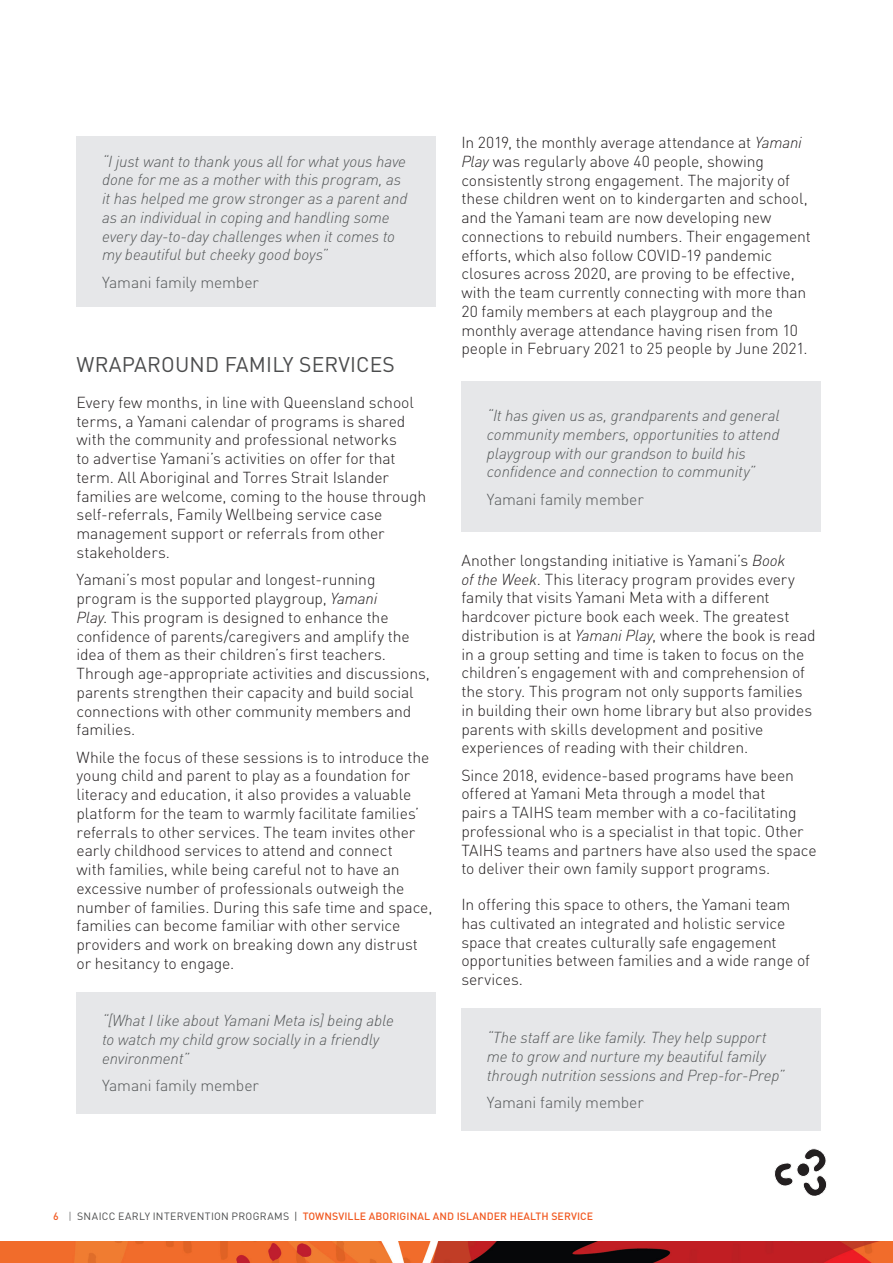
<style>
.page{position:relative;width:893px;height:1263px;background:#fff}
.page>*{position:absolute;margin:0;border:0;box-sizing:border-box;transform-origin:0 0}
.H3_-_14_14pt_Light{font:21px "DINOT";letter-spacing:.01em;color:#4b4c4d}
.Body_Text_Plain{font:300 15.75px/18.8px "DINOT";letter-spacing:-.005em;color:#231f20}
.Body_-_Indented_quot{font:italic 300 15.75px/18.8px "DINOT";letter-spacing:-.01em;color:#545758}
.Body_-_Indented_quot-2{font:300 15.75px "DINOT";letter-spacing:-.01em;color:#545758}
.t1{font:500 10.5px "DINOT";letter-spacing:.01em;color:#f15921}
.s1{font-style:italic}
.s2{font-weight:300;color:#4b4c4d}
.s3{font-weight:400;color:#4b4c4d}
</style>
<div class="page">
<img style="left:0;top:1242px;width:893px;height:21px">
<div style="left:77px;top:136px;width:359px;height:170px;background:#e6e7e9"></div>
<div style="left:77px;top:992px;width:359px;height:121px;background:#e6e7e9"></div>
<div style="left:461px;top:382px;width:360px;height:150px;background:#e6e7e9"></div>
<div style="left:461px;top:1008px;width:360px;height:123px;background:#e6e7e9"></div>
<svg style="left:774px;top:1148px;width:52px;height:48px"></svg>
<div style="left:797px;top:1163px;width:13px;height:13px;background:#231f20;border-radius:50%"></div>
<div style="left:796px;top:1162px;width:14px;height:15px;border:1px solid #fff;border-radius:50%"></div>
<p class="Body_-_Indented_quot" style="left:102px;top:151px;width:307px">“I just want to thank yous all for what yous have done for me as a mother with this program, as it has helped me grow stronger as a parent and as an individual in coping and handling some every day-to-day challenges when it comes to my beautiful but cheeky good boys”</p>
<p class="Body_-_Indented_quot-2" style="left:102px;top:272px;width:158px">Yamani family member</p>
<p class="H3_-_14_14pt_Light" style="left:77px;top:351px;width:320px">WRAPAROUND FAMILY SERVICES</p>
<p class="Body_Text_Plain" style="left:77px;top:393px;width:351px">Every few months, in line with Queensland school terms, a Yamani calendar of programs is shared with the community and professional networks<br>to advertise Yamani’s activities on offer for that term. All Aboriginal and Torres Strait Islander families are welcome, coming to the house through self-referrals, Family Wellbeing service case management support or referrals from other stakeholders.</p>
<p class="Body_Text_Plain" style="left:77px;top:570px;width:355px">Yamani’s most popular and longest-running program is the supported playgroup, <span class="s1">Yamani<br>Play</span>. This program is designed to enhance the confidence of parents/caregivers and amplify the idea of them as their children’s first teachers.<br>Through age-appropriate activities and discussions, parents strengthen their capacity and build social connections with other community members and families.</p>
<p class="Body_Text_Plain" style="left:77px;top:747px;width:357px">While the focus of these sessions is to introduce the young child and parent to play as a foundation for literacy and education, it also provides a valuable platform for the team to warmly facilitate families’ referrals to other services. The team invites other early childhood services to attend and connect<br>with families, while being careful not to have an excessive number of professionals outweigh the number of families. During this safe time and space, families can become familiar with other service providers and work on breaking down any distrust or hesitancy to engage.</p>
<p class="Body_-_Indented_quot" style="left:102px;top:1011px;width:293px">“[What I like about Yamani Meta is] being able to watch my child grow socially in a friendly environment”</p>
<p class="Body_-_Indented_quot-2" style="left:102px;top:1075px;width:158px">Yamani family member</p>
<p class="Body_Text_Plain" style="left:461px;top:133px;width:351px">In 2019, the monthly average attendance at <span class="s1">Yamani Play</span> was regularly above 40 people, showing consistently strong engagement. The majority of these children went on to kindergarten and school, and the Yamani team are now developing new connections to rebuild numbers. Their engagement efforts, which also follow COVID-19 pandemic closures across 2020, are proving to be effective, with the team currently connecting with more than 20 family members at each playgroup and the monthly average attendance having risen from 10 people in February 2021 to 25 people by June 2021.</p>
<p class="Body_-_Indented_quot" style="left:487px;top:406px;width:294px">“It has given us as, grandparents and general community members, opportunities to attend playgroup with our grandson to build his confidence and connection to community”</p>
<p class="Body_-_Indented_quot-2" style="left:487px;top:489px;width:158px">Yamani family member</p>
<p class="Body_Text_Plain" style="left:461px;top:551px;width:356px">Another longstanding initiative is Yamani’s <span class="s1">Book<br>of the Week</span>. This literacy program provides every family that visits Yamani Meta with a different hardcover picture book each week. The greatest distribution is at <span class="s1">Yamani Play</span>, where the book is read in a group setting and time is taken to focus on the children’s engagement with and comprehension of the story. This program not only supports families in building their own home library but also provides parents with skills development and positive experiences of reading with their children.</p>
<p class="Body_Text_Plain" style="left:461px;top:765px;width:357px">Since 2018, evidence-based programs have been offered at Yamani Meta through a model that<br>pairs a TAIHS team member with a co-facilitating professional who is a specialist in that topic. Other TAIHS teams and partners have also used the space to deliver their own family support programs.</p>
<p class="Body_Text_Plain" style="left:461px;top:895px;width:350px">In offering this space to others, the Yamani team has cultivated an integrated and holistic service space that creates culturally safe engagement opportunities between families and a wide range of services.</p>
<p class="Body_-_Indented_quot" style="left:487px;top:1028px;width:299px">“The staff are like family. They help support me to grow and nurture my beautiful family through nutrition sessions and Prep-for-Prep”</p>
<p class="Body_-_Indented_quot-2" style="left:487px;top:1093px;width:158px">Yamani family member</p>
<p class="t1" style="left:53px;top:1209px;width:542px">6 <span class="s2">|</span> <span class="s3">SNAICC EARLY INTERVENTION PROGRAMS |</span> TOWNSVILLE ABORIGINAL AND ISLANDER HEALTH SERVICE</p>
</div>
